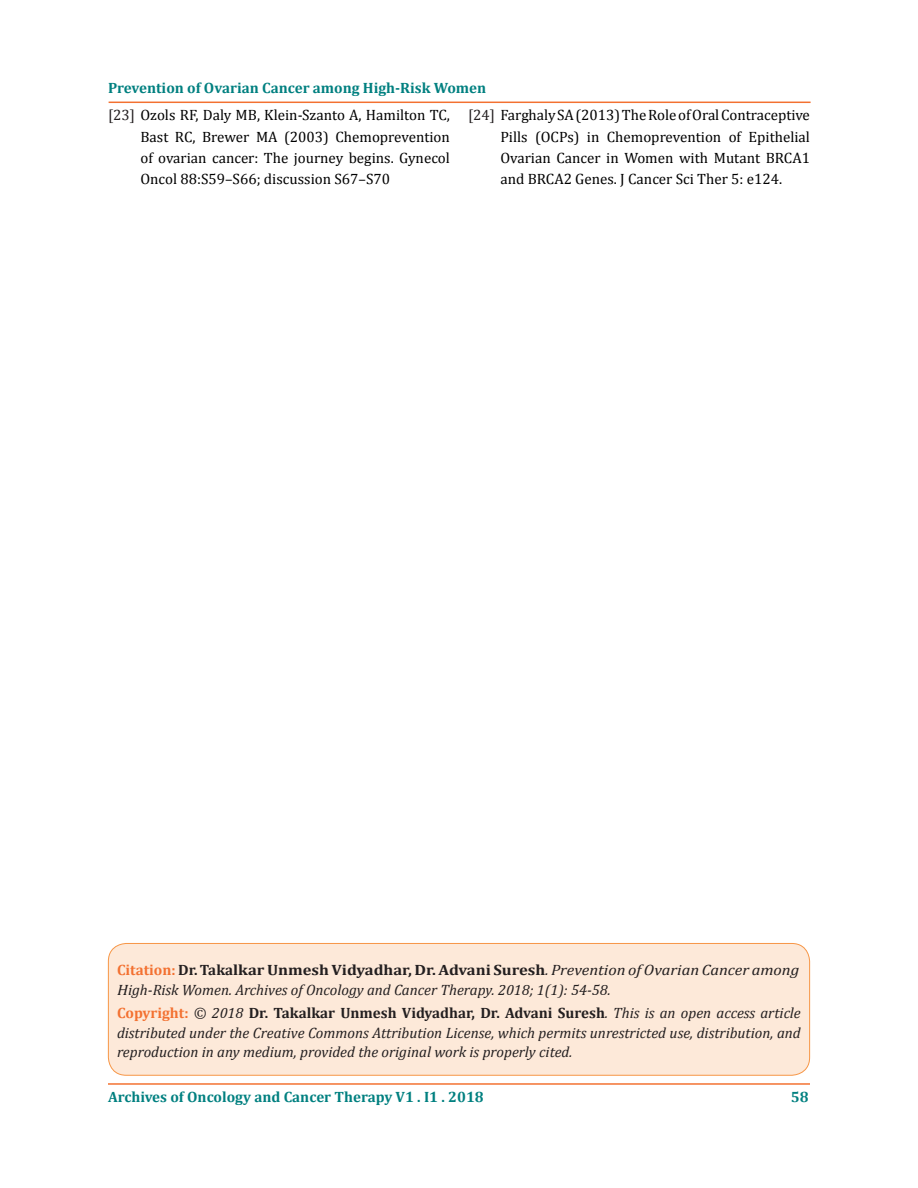
<style>
.page{position:relative;width:918px;height:1188px;background:#fff}
.page>*{position:absolute;margin:0;border:0;box-sizing:border-box;transform-origin:0 0}
.t1{font:15px/21.3px "Cambria";color:#000;text-align:justify}
.t2{font:italic 15px/19.5px "Cambria";color:#231f20;text-align:justify}
.t3{font:italic 15px/19.5px "Cambria";color:#231f20;scale:1.1 1}
.t4{font:700 15px "Cambria";color:#008080}
.s1{color:#231f20}
.s2{font-weight:700;font-style:normal;color:#f37131}
.s3{font-weight:700;font-style:normal}
</style>
<div class="page">
<hr style="left:108px;top:1083px;width:702px;height:2px;background:#f37232">
<hr style="left:109px;top:102px;width:702px;height:1px;background:#f37131">
<div style="left:108px;top:943px;width:702px;height:132px;background:#fde9d9;border-radius:18px"></div>
<div style="left:108px;top:943px;width:702px;height:133px;border:1px solid #f79646;border-radius:18px"></div>
<p class="t4" style="left:108px;top:77px;width:380px">Prevention of Ovarian Cancer among High-Risk Women</p>
<p class="t1" style="left:140px;top:105px;width:311px;text-indent:-32px"><span class="s1">[23]</span> Ozols RF, Daly MB, Klein-Szanto A, Hamilton TC, Bast RC, Brewer MA (2003) Chemoprevention of ovarian cancer: The journey begins. Gynecol Oncol 88:S59–S66; discussion S67–S70</p>
<p class="t1" style="left:500px;top:105px;width:311px;text-indent:-32px"><span class="s1">[24]</span> Farghaly SA (2013) The Role of Oral Contraceptive Pills (OCPs) in Chemoprevention of Epithelial Ovarian Cancer in Women with Mutant BRCA1 and BRCA2 Genes. J Cancer Sci Ther 5: e124.</p>
<p class="t3" style="left:117px;top:959px;width:622px"><span class="s2">Citation:</span> <span class="s3">Dr. Takalkar Unmesh Vidyadhar, Dr. Advani Suresh</span>. Prevention of Ovarian Cancer among<br>High-Risk Women. Archives of Oncology and Cancer Therapy. 2018; 1(1): 54-58.</p>
<p class="t2" style="left:117px;top:1003px;width:685px"><span class="s2">Copyright:</span> © 2018 <span class="s3">Dr. Takalkar Unmesh Vidyadhar, Dr. Advani Suresh</span>. This is an open access article distributed under the Creative Commons Attribution License, which permits unrestricted use, distribution, and reproduction in any medium, provided the original work is properly cited.</p>
<p class="t4" style="left:108px;top:1086px;width:377px">Archives of Oncology and Cancer Therapy V1 . I1 . 2018</p>
<p class="t4" style="left:791px;top:1087px;width:19px">58</p>
</div>
